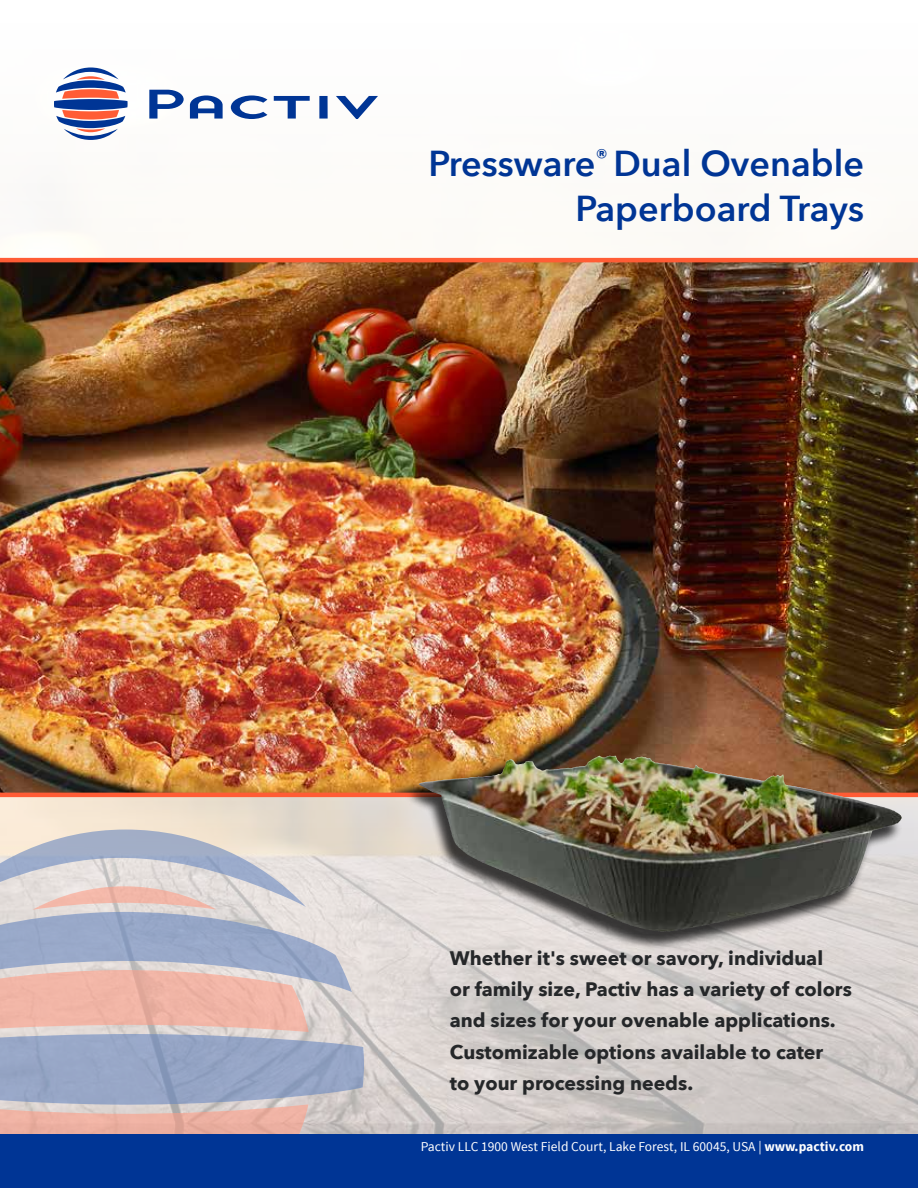
<style>
.page{position:relative;width:918px;height:1188px;background:#fff}
.page>*{position:absolute;margin:0;border:0;box-sizing:border-box;transform-origin:0 0}
.t1{font:600 36px/45px "Avenir Next";color:#003595;text-align:right}
.t2{font:700 19.5px/31.5px "Avenir Next";color:#252729}
.t3{font:13.5px "Source Sans Pro";color:#fff}
.s1{font-weight:700}
</style>
<div class="page">
<img style="left:0;top:67px;width:918px;height:1067px">
<svg style="left:0;top:830px;width:364px;height:304px;background:#c5bcc4"></svg>
<svg style="left:149px;top:90px;width:35px;height:29px"></svg>
<svg style="left:190px;top:95px;width:33px;height:24px"></svg>
<svg style="left:231px;top:95px;width:36px;height:24px"></svg>
<svg style="left:274px;top:96px;width:36px;height:23px"></svg>
<div style="left:319px;top:96px;width:9px;height:23px;background:#003595"></div>
<svg style="left:336px;top:96px;width:42px;height:23px"></svg>
<svg style="left:54px;top:68px;width:74px;height:72px"></svg>
<div style="left:0;top:1134px;width:918px;height:54px;background:#003595"></div>
<img style="left:0;top:262px;width:918px;height:531px">
<hr style="left:0;top:258px;width:918px;height:4px;background:#ff5c35">
<hr style="left:0;top:793px;width:918px;height:4px;background:#ff5c35">
<div style="left:405px;top:759px;width:498px;height:192px;background:#000;opacity:.75"></div>
<img style="left:419px;top:756px;width:191px;height:31px">
<h1 class="t1" style="left:428px;top:140px;width:437px">Pressware<sup>®</sup> Dual Ovenable<br>Paperboard Trays</h1>
<p class="t2" style="left:450px;top:942px;width:404px">Whether it's sweet or savory, individual<br>or family size, Pactiv has a variety of colors and sizes for your ovenable applications.<br>Customizable options available to cater<br>to your processing needs.</p>
<p class="t3" style="left:421px;top:1138px;width:445px">Pactiv LLC 1900 West Field Court, Lake Forest, IL 60045, USA | <span class="s1">www.pactiv.com</span></p>
</div>
